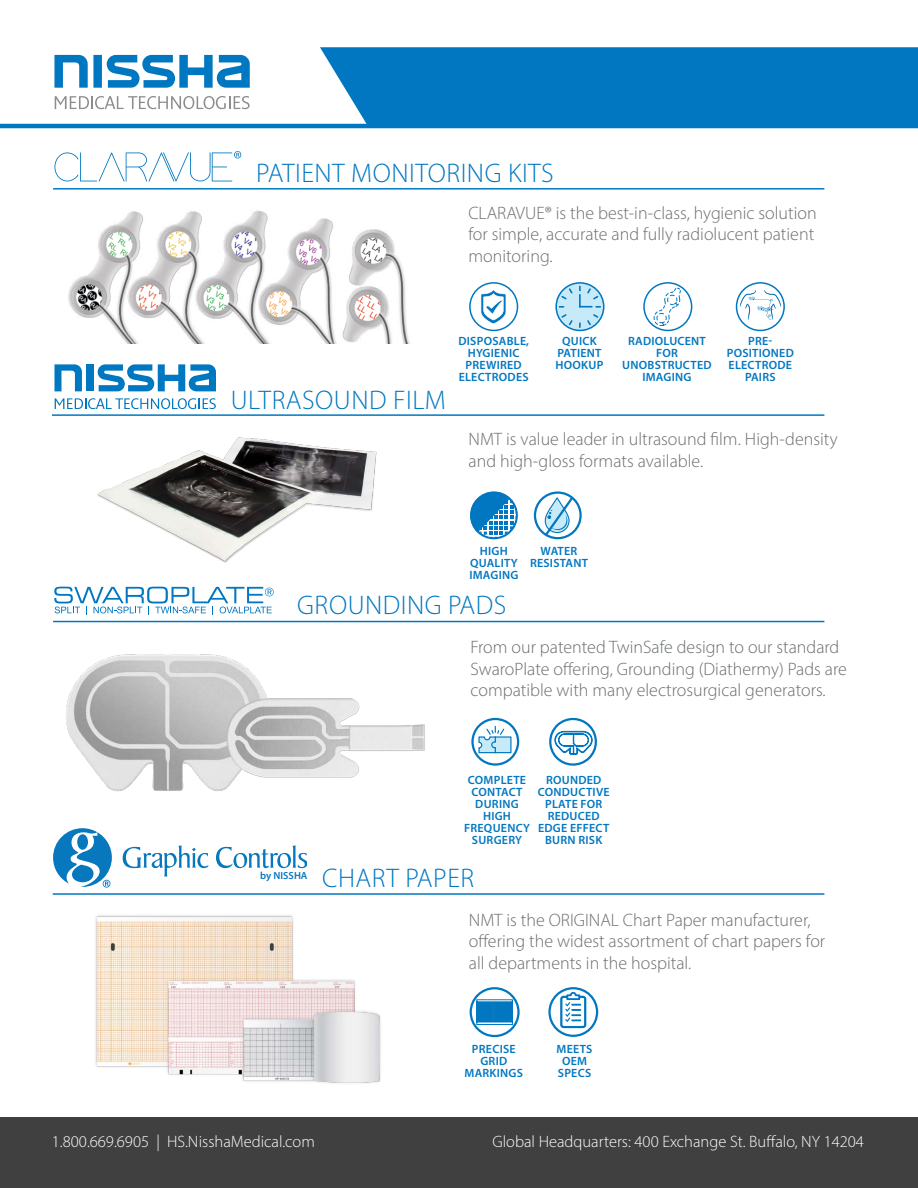
<style>
.page{position:relative;width:918px;height:1188px;background:#fff}
.page>*{position:absolute;margin:0;border:0;box-sizing:border-box;transform-origin:0 0}
.t1{font:300 27px "Myriad Pro";letter-spacing:.02em;color:#0077c1}
.t2{font:300 18px/21.6px "Myriad Pro";color:#6a6d6d}
.t3{font:300 16.5px "Myriad Pro";color:#fff}
.t4{font:700 16.5px "Myriad Pro";color:#fff}
.t5{font:600 16.5px "Myriad Pro";color:#fff}
.t6{font:600 12px/12px "Myriad Pro";letter-spacing:.02em;color:#0077c1;text-align:center}
.t7{font:600 10.35px "Myriad Pro";color:#0778be}
.s1{font-weight:600}
</style>
<div class="page">
<div style="left:320px;top:47px;width:598px;height:77px;background:#0077c0"></div>
<hr style="left:0;top:124px;width:918px;height:4px;background:#0077c0">
<div style="left:0;top:1118px;width:918px;height:70px;background:#404041"></div>
<img style="left:52px;top:887px;width:329px;height:196px">
<hr style="left:53px;top:893px;width:771px;height:2px;background:#0077c1">
<img style="left:66px;top:654px;width:359px;height:137px">
<hr style="left:462px;top:90px;width:386px;height:1px;background:#0077c1">
<hr style="left:52px;top:414px;width:772px;height:2px;background:#0077c1">
<hr style="left:53px;top:621px;width:771px;height:1px;background:#0077c1">
<img style="left:51px;top:414px;width:399px;height:173px">
<svg style="left:471px;top:988px;width:47px;height:48px"></svg>
<div style="left:470px;top:987px;width:50px;height:50px;border:2px solid #0077c1;border-radius:50%"></div>
<svg style="left:476px;top:999px;width:37px;height:26px"></svg>
<svg style="left:550px;top:988px;width:47px;height:48px"></svg>
<div style="left:548px;top:987px;width:50px;height:50px;border:2px solid #0077c1;border-radius:50%"></div>
<svg style="left:560px;top:991px;width:26px;height:37px"></svg>
<svg style="left:470px;top:491px;width:46px;height:47px"></svg>
<svg style="left:535px;top:493px;width:46px;height:45px"></svg>
<div style="left:534px;top:491px;width:48px;height:48px;border:2px solid #0077c0;border-radius:50%"></div>
<svg style="left:543px;top:495px;width:32px;height:43px"></svg>
<svg style="left:473px;top:719px;width:45px;height:45px"></svg>
<div style="left:471px;top:718px;width:48px;height:48px;border:2px solid #0077c1;border-radius:50%"></div>
<svg style="left:478px;top:725px;width:34px;height:29px"></svg>
<svg style="left:549px;top:717px;width:48px;height:49px"></svg>
<svg style="left:54px;top:55px;width:34px;height:33px"></svg>
<div style="left:93px;top:55px;width:9px;height:33px;background:#0077c1"></div>
<svg style="left:107px;top:55px;width:143px;height:33px"></svg>
<svg style="left:55px;top:96px;width:195px;height:13px"></svg>
<img style="left:68px;top:210px;width:515px;height:134px">
<svg style="left:740px;top:290px;width:41px;height:30px"></svg>
<div style="left:736px;top:282px;width:49px;height:49px;border:2px solid #0077c1;border-radius:50%"></div>
<svg style="left:481px;top:290px;width:25px;height:34px"></svg>
<div style="left:469px;top:282px;width:49px;height:49px;border:2px solid #0077c1;border-radius:50%"></div>
<svg style="left:654px;top:288px;width:27px;height:38px"></svg>
<div style="left:643px;top:282px;width:49px;height:49px;border:2px solid #0077c1;border-radius:50%"></div>
<div style="left:555px;top:282px;width:50px;height:49px;border:2px solid #0077c1;border-radius:50%"></div>
<svg style="left:558px;top:285px;width:44px;height:44px;background:#b1dcf1"></svg>
<hr style="left:53px;top:188px;width:771px;height:2px;background:#0077c1">
<svg style="left:123px;top:845px;width:85px;height:31px"></svg>
<svg style="left:216px;top:845px;width:91px;height:23px"></svg>
<svg style="left:53px;top:828px;width:59px;height:59px"></svg>
<svg style="left:54px;top:151px;width:187px;height:31px"></svg>
<svg style="left:54px;top:364px;width:28px;height:27px"></svg>
<div style="left:87px;top:364px;width:7px;height:27px;background:#0077c1"></div>
<svg style="left:98px;top:364px;width:118px;height:27px"></svg>
<svg style="left:55px;top:398px;width:161px;height:11px"></svg>
<svg style="left:54px;top:587px;width:220px;height:28px"></svg>
<h1 class="t1" style="left:256px;top:157px;width:299px">PATIENT MONITORING KITS</h1>
<p class="t2" style="left:468px;top:202px;width:350px">CLARAVUE® is the best-in-class, hygienic solution for simple, accurate and fully radiolucent patient monitoring.</p>
<h1 class="t1" style="left:231px;top:383px;width:217px">ULTRASOUND FILM</h1>
<p class="t6" style="left:458px;top:334px;width:72px">DISPOSABLE,<br>HYGIENIC<br>PREWIRED<br>ELECTRODES</p>
<p class="t6" style="left:556px;top:334px;width:49px">QUICK<br>PATIENT<br>HOOKUP</p>
<p class="t6" style="left:727px;top:334px;width:69px">PRE-<br>POSITIONED<br>ELECTRODE<br>PAIRS</p>
<p class="t6" style="left:622px;top:334px;width:91px">RADIOLUCENT<br>FOR<br>UNOBSTRUCTED<br>IMAGING</p>
<p class="t2" style="left:469px;top:428px;width:371px">NMT is value leader in ultrasound film. High-density and high-gloss formats available.</p>
<p class="t6" style="left:469px;top:545px;width:51px">HIGH<br>QUALITY<br>IMAGING</p>
<p class="t6" style="left:530px;top:545px;width:60px">WATER<br>RESISTANT</p>
<h1 class="t1" style="left:297px;top:589px;width:211px">GROUNDING PADS</h1>
<p class="t2" style="left:470px;top:636px;width:378px">From our patented TwinSafe design to our standard<br>SwaroPlate offering, Grounding (Diathermy) Pads are compatible with many electrosurgical generators.</p>
<p class="t7" style="left:260px;top:869px;width:49px">by NISSHA</p>
<p class="t6" style="left:464px;top:773px;width:67px">COMPLETE<br>CONTACT<br>DURING<br>HIGH<br>FREQUENCY<br>SURGERY</p>
<p class="t6" style="left:538px;top:773px;width:73px">ROUNDED<br>CONDUCTIVE<br>PLATE FOR<br>REDUCED<br>EDGE EFFECT<br>BURN RISK</p>
<h1 class="t1" style="left:322px;top:862px;width:154px">CHART PAPER</h1>
<p class="t2" style="left:469px;top:909px;width:358px">NMT is the ORIGINAL Chart Paper manufacturer, offering the widest assortment of chart papers for all departments in the hospital.</p>
<p class="t6" style="left:465px;top:1043px;width:60px">PRECISE<br>GRID<br>MARKINGS</p>
<p class="t6" style="left:557px;top:1043px;width:37px">MEETS<br>OEM<br>SPECS</p>
<p class="t3" style="left:52px;top:1132px;width:265px">1.800.669.6905 | HS.NisshaMedical.com</p>
<p class="t5" style="left:483px;top:1131px;width:108px">Global Headqu</p>
<p class="t3" style="left:624px;top:1132px;width:241px"><span class="s1">s</span>: 400 Exchange St Buffalo, NY 14204</p>
<p class="t4" style="left:65px;top:1131px;width:212px">800. 69.6905 | Vermed.com</p>
<p class="t3" style="left:492px;top:1132px;width:255px">Global Headquarters: 400 Exchange St.</p>
<p class="t3" style="left:766px;top:1132px;width:6px">f</p>
</div>
